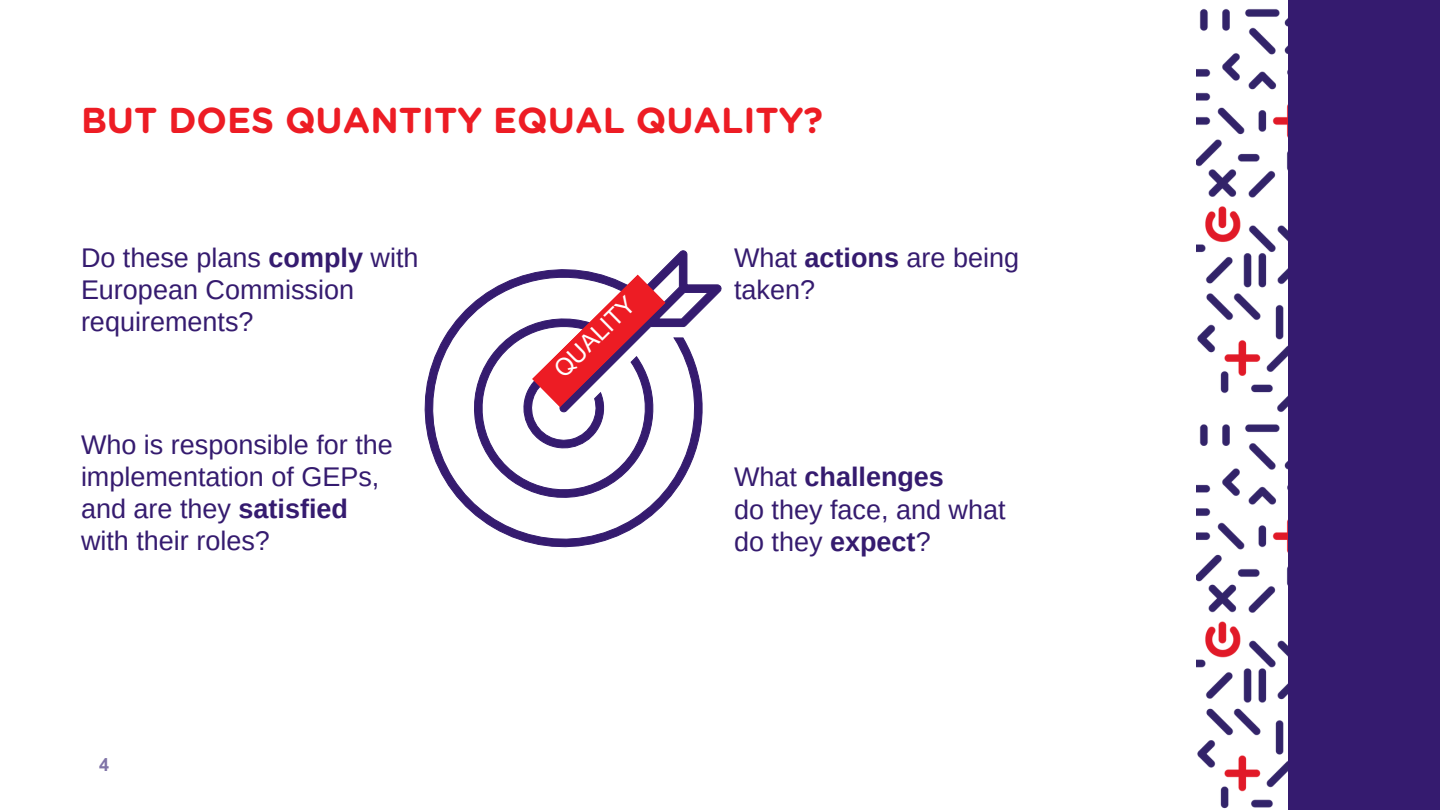
<style>
.page{position:relative;width:1440px;height:810px;background:#fff}
.page>*{position:absolute;margin:0;border:0;box-sizing:border-box;transform-origin:0 0}
.t1{font:700 36px "Gotham Rounded";color:#ed1c24}
.t2{font:27px/32.2px "Arimo";color:#351b6f}
.t3{font:24px "Arial MT Pro";color:#fff}
.t4{font:700 18px "Arial MT Pro";color:#8074a7}
.s1{font-weight:700}
</style>
<div class="page">
<svg style="left:424px;top:314px;width:234px;height:234px"></svg>
<svg style="left:461px;top:250px;width:261px;height:260px"></svg>
<img style="left:1196px;top:0;width:93px;height:810px">
<div style="left:1289px;top:0;width:151px;height:810px;background:#351b6f"></div>
<p class="t1" style="left:81px;top:104px;width:744px">BUT DOES QUANTITY EQUAL QUALITY?</p>
<p class="t2" style="left:81px;top:241px;width:339px">Do these plans <span class="s1">comply</span> with<br>European Commission requirements?</p>
<h2 class="t2" style="left:734px;top:241px;width:287px">What <span class="s1">actions</span> are being taken?</h2>
<h2 class="t3" style="left:552px;top:367px;width:104px;rotate:-45deg">QUALITY</h2>
<h2 class="t2" style="left:81px;top:428px;width:313px">Who is responsible for the implementation of GEPs, and are they <span class="s1">satisfied </span>with their roles?</h2>
<h1 class="t4" style="left:99px;top:758px;width:12px">4</h1>
<h2 class="t2" style="left:734px;top:461px;width:273px">What <span class="s1">challenges<br></span>do they face, and what do they <span class="s1">expect</span>?</h2>
</div>
